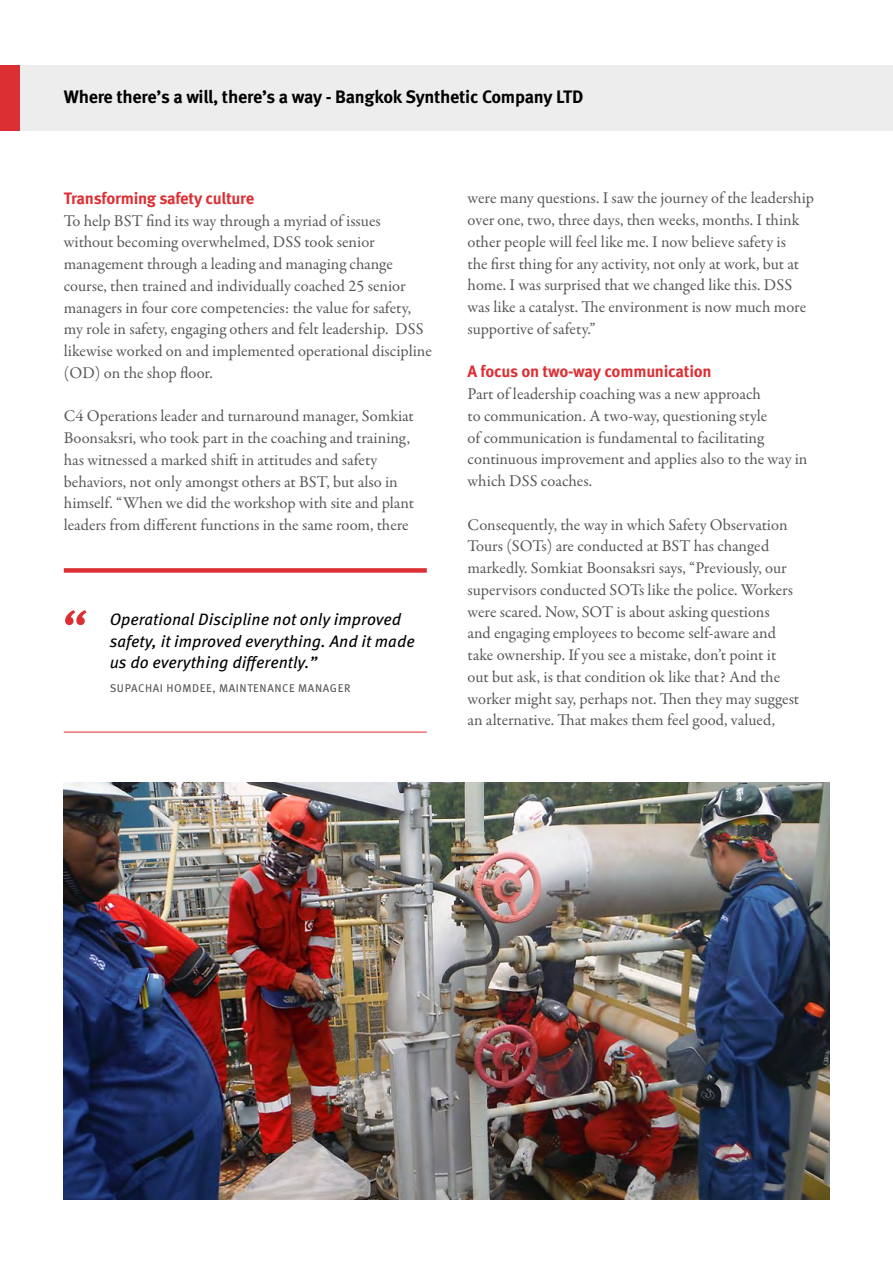
<style>
.page{position:relative;width:893px;height:1263px;background:#fff}
.page>*{position:absolute;margin:0;border:0;box-sizing:border-box;transform-origin:0 0}
.t1{font:italic 54px "Meta Pro";color:#dc2f34}
.t2{font:700 18px "Meta OT";letter-spacing:-.015em;color:#000}
.t3{font:16.5px/21.8px "Garamond Premr Pro";color:#575756}
.t4{font:italic 16.5px/21.8px "Meta Pro";letter-spacing:.005em;color:#000}
.t5{font:700 16.5px "Meta OT";letter-spacing:-.015em;color:#dc2f34}
.t6{font:11.25px "Meta Pro";letter-spacing:.05em;color:#575756}
</style>
<div class="page">
<div style="left:0;top:65px;width:21px;height:66px;background:#dc2f34"></div>
<div style="left:21px;top:65px;width:872px;height:66px;background:#ededed"></div>
<hr style="left:64px;top:732px;width:363px;height:1px;background:#dc2f34">
<div style="left:64px;top:568px;width:363px;height:5px;background:#dc2f34"></div>
<img style="left:64px;top:782px;width:765px;height:417px">
<p class="t2" style="left:64px;top:85px;width:521px">Where there’s a will, there’s a way - Bangkok Synthetic Company LTD</p>
<p class="t5" style="left:64px;top:188px;width:192px">Transforming safety culture</p>
<p class="t3" style="left:64px;top:210px;width:370px">To help BST find its way through a myriad of issues without becoming overwhelmed, DSS took senior management through a leading and managing change course, then trained and individually coached 25 senior managers in four core competencies: the value for safety, my role in safety, engaging others and felt leadership. DSS likewise worked on and implemented operational discipline (OD) on the shop floor.</p>
<p class="t3" style="left:64px;top:406px;width:352px">C4 Operations leader and turnaround manager, Somkiat Boonsaksri, who took part in the coaching and training, has witnessed a marked shift in attitudes and safety behaviors, not only amongst others at BST, but also in himself. “When we did the workshop with site and plant leaders from different functions in the same room, there</p>
<h1 class="t1" style="left:58px;top:596px;width:27px">“</h1>
<p class="t4" style="left:110px;top:609px;width:307px">Operational Discipline not only improved safety, it improved everything. And it made us do everything differently.”</p>
<p class="t6" style="left:110px;top:681px;width:242px">SUPACHAI HOMDEE, MAINTENANCE MANAGER</p>
<p class="t3" style="left:468px;top:188px;width:348px">were many questions. I saw the journey of the leadership over one, two, three days, then weeks, months. I think other people will feel like me. I now believe safety is<br>the first thing for any activity, not only at work, but at home. I was surprised that we changed like this. DSS was like a catalyst. The environment is now much more supportive of safety.”</p>
<p class="t5" style="left:468px;top:361px;width:246px">A focus on two-way communication</p>
<p class="t3" style="left:468px;top:383px;width:341px">Part of leadership coaching was a new approach<br>to communication. A two-way, questioning style<br>of communication is fundamental to facilitating continuous improvement and applies also to the way in which DSS coaches.</p>
<p class="t3" style="left:468px;top:514px;width:333px">Consequently, the way in which Safety Observation Tours (SOTs) are conducted at BST has changed markedly. Somkiat Boonsaksri says, “Previously, our supervisors conducted SOTs like the police. Workers were scared. Now, SOT is about asking questions<br>and engaging employees to become self-aware and take ownership. If you see a mistake, don’t point it out but ask, is that condition ok like that? And the worker might say, perhaps not. Then they may suggest an alternative. That makes them feel good, valued,</p>
</div>
